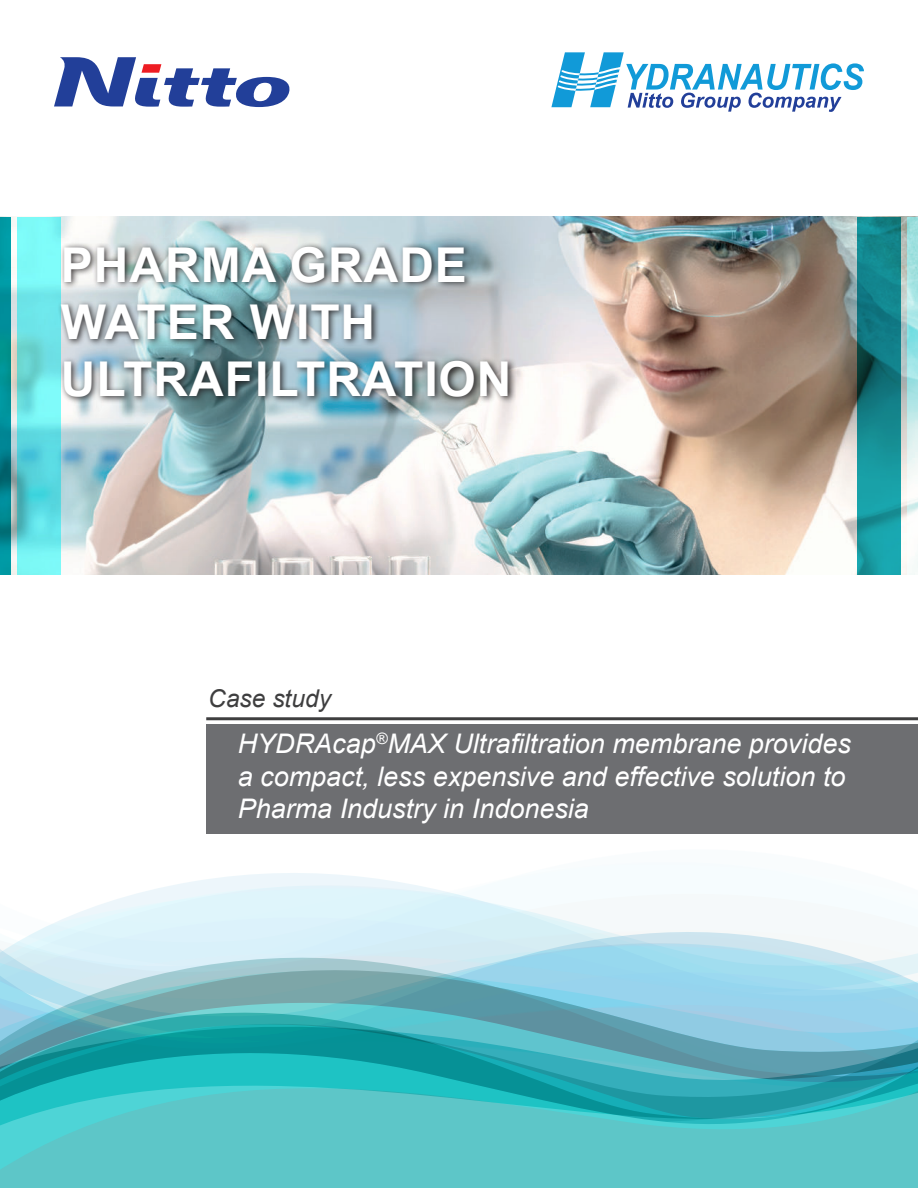
<style>
.page{position:relative;width:918px;height:1188px;background:#fff}
.page>*{position:absolute;margin:0;border:0;box-sizing:border-box;transform-origin:0 0}
.t1{font:700 48px/57px "Arial";letter-spacing:.02em;color:#fff}
.t2{font:italic 27px/32.4px "Arial";color:#fff}
.t3{font:italic 24.6px "Arial";color:#3e3e3f}
</style>
<div class="page">
<svg style="left:123px;top:873px;width:348px;height:25px"></svg>
<svg style="left:62px;top:898px;width:501px;height:22px;background:#e2f5fb"></svg>
<svg style="left:0;top:920px;width:918px;height:49px;fill:#d7f0f8"></svg>
<svg style="left:0;top:969px;width:918px;height:10px;background:#a3d2e0"></svg>
<svg style="left:0;top:979px;width:918px;height:43px;background:#81c0cf"></svg>
<div style="left:0;top:1152px;width:918px;height:36px;background:#5dc6c8"></div>
<svg style="left:0;top:1022px;width:918px;height:130px;background:#42b5bc"></svg>
<svg style="left:551px;top:52px;width:313px;height:60px"></svg>
<svg style="left:54px;top:57px;width:236px;height:50px"></svg>
<img style="left:10px;top:217px;width:898px;height:357px">
<svg style="left:17px;top:217px;width:44px;height:357px;background:#6ae4e7"></svg>
<svg style="left:857px;top:217px;width:44px;height:357px;background:#13878e"></svg>
<svg style="left:0;top:217px;width:10px;height:357px;background:#008c96"></svg>
<svg style="left:908px;top:217px;width:10px;height:357px"></svg>
<div style="left:206px;top:724px;width:712px;height:110px;background:#6d6e71"></div>
<hr style="left:206px;top:717px;width:712px;height:3px;background:#3e3e3f">
<div style="left:57px;top:242px;width:459px;height:163px;background:#231f20;opacity:.9"></div>
<h1 class="t1" style="left:61px;top:241px;width:452px">PHARMA GRADE<br>WATER WITH<br>ULTRAFILTRATION</h1>
<p class="t3" style="left:208px;top:689px;width:124px">Case study</p>
<p class="t2" style="left:238px;top:730px;width:615px">HYDRAcap<sup>®</sup>MAX Ultrafiltration membrane provides a compact, less expensive and effective solution to<br>Pharma Industry in Indonesia</p>
</div>
